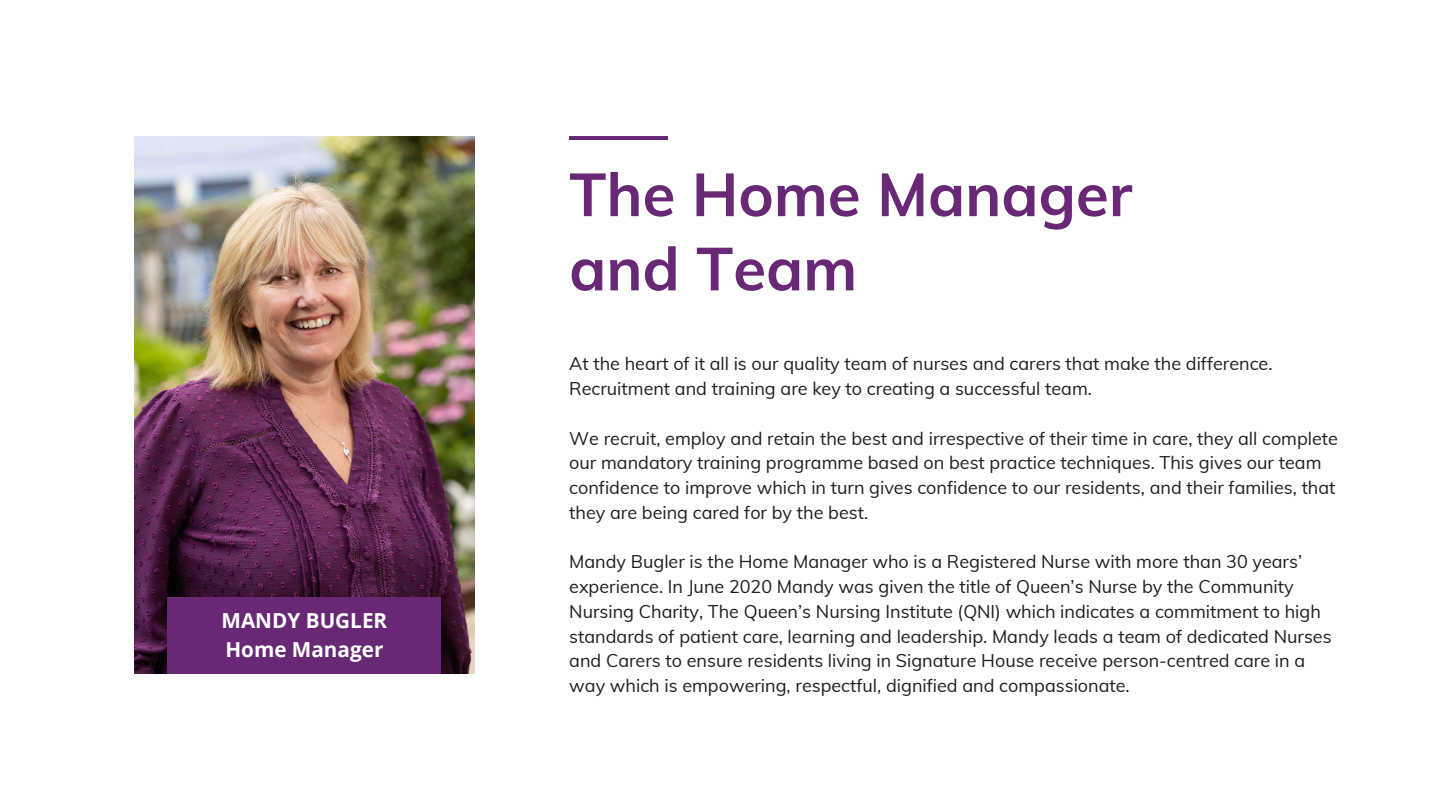
<style>
.page{position:relative;width:1440px;height:810px;background:#fff}
.page>*{position:absolute;margin:0;border:0;box-sizing:border-box;transform-origin:0 0}
.t1{font:700 60px/74.2px "Muli";color:#682875}
.t2{font:700 20.7px "Open Sans";color:#fff}
.t3{font:18px/24.8px "Muli";color:#201e1e}
</style>
<div class="page">
<img style="left:134px;top:136px;width:341px;height:538px">
<hr style="left:569px;top:136px;width:98px;height:4px;background:#682875">
<div style="left:168px;top:597px;width:273px;height:77px;background:#682875"></div>
<p class="t2" style="left:222px;top:606px;width:167px">MANDY BUGLER</p>
<p class="t2" style="left:225px;top:635px;width:160px">Home Manager</p>
<p class="t1" style="left:569px;top:156px;width:565px">The Home Manager and Team</p>
<p class="t3" style="left:569px;top:351px;width:705px">At the heart of it all is our quality team of nurses and carers that make the difference.<br>Recruitment and training are key to creating a successful team.</p>
<p class="t3" style="left:569px;top:425px;width:770px">We recruit, employ and retain the best and irrespective of their time in care, they all complete our mandatory training programme based on best practice techniques. This gives our team confidence to improve which in turn gives confidence to our residents, and their families, that they are being cared for by the best.</p>
<p class="t3" style="left:569px;top:549px;width:764px">Mandy Bugler is the Home Manager who is a Registered Nurse with more than 30 years’ experience. In June 2020 Mandy was given the title of Queen’s Nurse by the Community Nursing Charity, The Queen’s Nursing Institute (QNI) which indicates a commitment to high standards of patient care, learning and leadership. Mandy leads a team of dedicated Nurses and Carers to ensure residents living in Signature House receive person-centred care in a way which is empowering, respectful, dignified and compassionate.</p>
</div>
